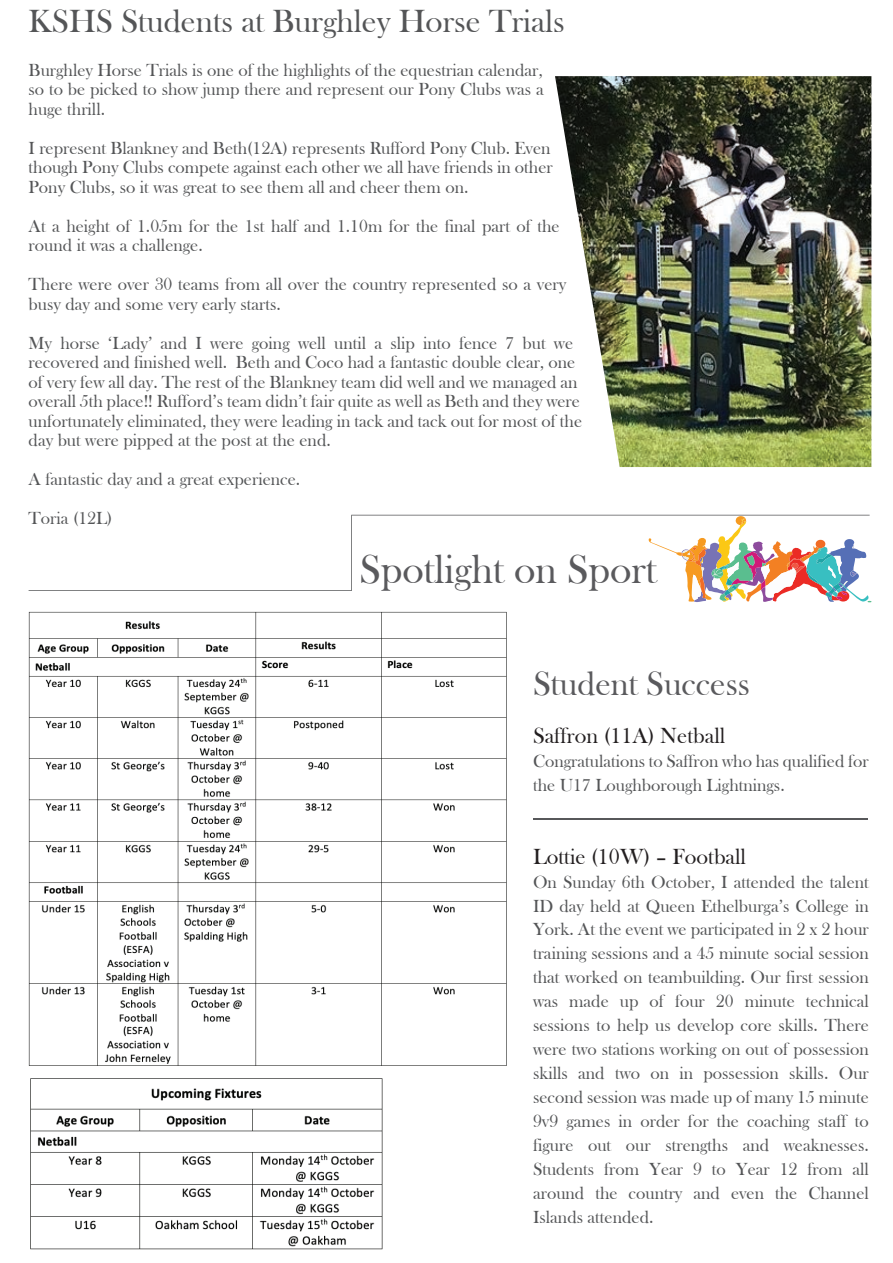
<style>
.page{position:relative;width:893px;height:1263px;background:#fff}
.page>*{position:absolute;margin:0;border:0;box-sizing:border-box;transform-origin:0 0}
.t1{font:41.4px "Bask Old Face";color:#5a5a5d}
.t2{font:34.5px "Bask Old Face";color:#5a5a5d}
.t3{font:33px "Bask Old Face";color:#545557}
.t4{font:22.5px "Bask Old Face";color:#231f20}
.t5{font:18px/24px "Bask Old Face";color:#545557}
</style>
<div class="page">
<img style="left:555px;top:76px;width:316px;height:391px">
<svg style="left:29px;top:515px;width:841px;height:76px"></svg>
<svg style="left:649px;top:516px;width:222px;height:86px"></svg>
<img style="left:28px;top:611px;width:479px;height:455px">
<img style="left:30px;top:1078px;width:353px;height:172px">
<hr style="left:533px;top:819px;width:335px;height:1px;background:#57585a">
<h3 class="t3" style="left:29px;top:3px;width:538px">KSHS Students at Burghley Horse Trials</h3>
<p class="t5" style="left:29px;top:61px;width:517px;line-height:19.5px;text-align:justify">Burghley Horse Trials is one of the highlights of the equestrian calendar, so to be picked to show jump there and represent our Pony Clubs was a huge thrill.</p>
<p class="t5" style="left:29px;top:139px;width:526px;line-height:19.5px">I represent Blankney and Beth(12A) represents Rufford Pony Club. Even though Pony Clubs compete against each other we all have friends in other<br>Pony Clubs, so it was great to see them all and cheer them on.</p>
<p class="t5" style="left:29px;top:217px;width:532px;line-height:19.5px">At a height of 1.05m for the 1st half and 1.10m for the final part of the round it was a challenge.</p>
<p class="t5" style="left:29px;top:275px;width:539px;line-height:19.5px">There were over 30 teams from all over the country represented so a very busy day and some very early starts.</p>
<p class="t5" style="left:29px;top:334px;width:555px;line-height:19.5px">My horse ‘Lady’ and I were going well until a slip into fence 7 but we recovered and finished well. Beth and Coco had a fantastic double clear, one of very few all day. The rest of the Blankney team did well and we managed an overall 5th place!! Rufford’s team didn’t fair quite as well as Beth and they were unfortunately eliminated, they were leading in tack and tack out for most of the day but were pipped at the post at the end.</p>
<p class="t5" style="left:29px;top:460px;width:273px;line-height:39px">A fantastic day and a great experience.<br>Toria (12L)</p>
<h1 class="t1" style="left:360px;top:547px;width:299px">Spotlight on Sport</h1>
<h2 class="t2" style="left:533px;top:665px;width:219px">Student Success</h2>
<p class="t4" style="left:533px;top:724px;width:194px">Saffron (11A) Netball</p>
<p class="t5" style="left:533px;top:750px;width:337px">Congratulations to Saffron who has qualified for the U17 Loughborough Lightnings.</p>
<p class="t4" style="left:533px;top:844px;width:214px">Lottie (10W) – Football</p>
<p class="t5" style="left:533px;top:870px;width:337px;text-align:justify">On Sunday 6th October, I attended the talent ID day held at Queen Ethelburga’s College in York. At the event we participated in 2 x 2 hour training sessions and a 45 minute social session that worked on teambuilding. Our first session was made up of four 20 minute technical sessions to help us develop core skills. There were two stations working on out of possession skills and two on in possession skills. Our second session was made up of many 15 minute 9v9 games in order for the coaching staff to figure out our strengths and weaknesses.<br>Students from Year 9 to Year 12 from all around the country and even the Channel Islands attended.</p>
</div>
